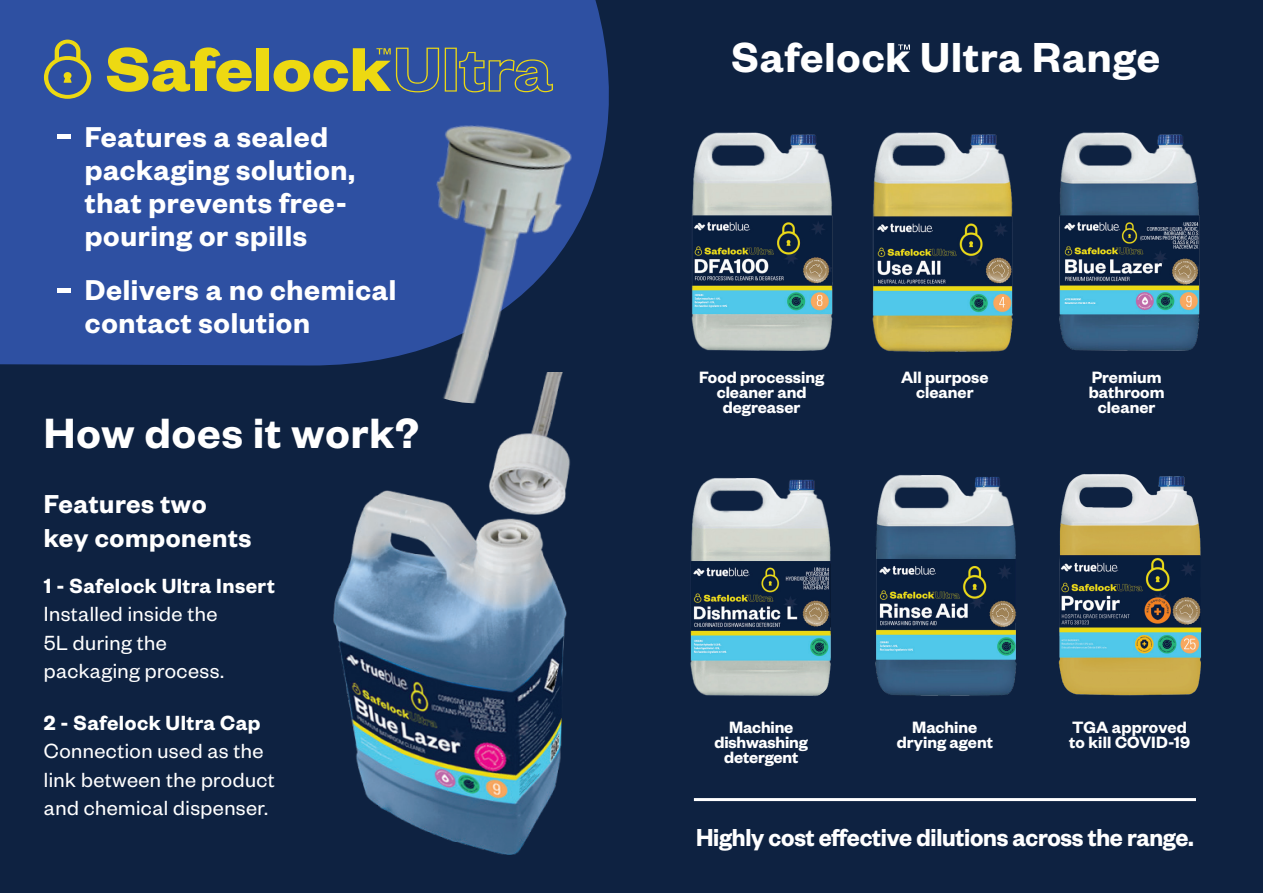
<style>
.page{position:relative;width:1263px;height:893px;background:#0e2241}
.page>*{position:absolute;margin:0;border:0;box-sizing:border-box;transform-origin:0 0}
.t1{font:600 46.5px "Founders Grotesk";letter-spacing:.02em;color:#fff}
.t2{font:600 46.05px "Founders Grotesk";letter-spacing:.02em;color:#fff}
.t3{font:600 31.5px/33.2px "Founders Grotesk";letter-spacing:.02em;color:#fff}
.t4{font:600 28.5px/34.5px "Founders Grotesk";letter-spacing:.02em;color:#fff}
.t5{font:600 27px "Founders Grotesk";letter-spacing:-.01em;color:#fff;scale:.95 1}
.t6{font:22.5px/28.5px "Founders Grotesk";letter-spacing:.02em;color:#fff}
.t7{font:600 22.5px "Founders Grotesk";letter-spacing:.02em;color:#fff}
.t8{font:600 18px/15px "Founders Grotesk";color:#fff;text-align:center}
</style>
<div class="page">
<div style="left:0;top:0;width:609px;height:366px;background:#2e50a2"></div>
<img style="left:875px;top:475px;width:142px;height:221px">
<img style="left:1058px;top:474px;width:144px;height:222px">
<img style="left:690px;top:478px;width:141px;height:218px">
<img style="left:872px;top:132px;width:141px;height:220px">
<svg style="left:898px;top:45px;width:12px;height:5px"></svg>
<div style="left:257px;top:48px;width:12px;height:43px;background:#edd912"></div>
<svg style="left:107px;top:47px;width:145px;height:45px"></svg>
<svg style="left:44px;top:40px;width:47px;height:59px"></svg>
<svg style="left:445px;top:48px;width:108px;height:37px"></svg>
<svg style="left:274px;top:48px;width:165px;height:44px"></svg>
<img style="left:1059px;top:132px;width:141px;height:219px">
<img style="left:691px;top:132px;width:142px;height:219px">
<img style="left:333px;top:439px;width:237px;height:416px">
<img style="left:383px;top:85px;width:209px;height:354px">
<hr style="left:694px;top:798px;width:502px;height:3px;background:#fff">
<div style="left:58px;top:134px;width:13px;height:5px;background:#fff"></div>
<div style="left:58px;top:288px;width:13px;height:5px;background:#fff"></div>
<h3 class="t3" style="left:85px;top:118px;width:272px">Features a sealed packaging solution, that prevents free&shy;pouring or spills</h3>
<h3 class="t3" style="left:85px;top:271px;width:313px">Delivers a no chemical contact solution</h3>
<h1 class="t1" style="left:44px;top:404px;width:377px">How does it work?</h1>
<h3 class="t4" style="left:44px;top:485px;width:209px">Features two key components</h3>
<p class="t7" style="left:44px;top:571px;width:232px">1 - Safelock Ultra Insert</p>
<p class="t6" style="left:44px;top:599px;width:182px">Installed inside the<br>5L during the packaging process.</p>
<p class="t7" style="left:44px;top:708px;width:218px">2 - Safelock Ultra Cap</p>
<p class="t6" style="left:44px;top:736px;width:232px">Connection used as the link between the product and chemical dispenser.</p>
<h2 class="t2" style="left:731px;top:28px;width:430px">Safelock Ultra Range</h2>
<p class="t8" style="left:699px;top:369px;width:127px">Food processing cleaner and degreaser</p>
<p class="t8" style="left:901px;top:369px;width:89px">All purpose cleaner</p>
<p class="t8" style="left:1089px;top:369px;width:77px">Premium bathroom cleaner</p>
<p class="t8" style="left:714px;top:718px;width:95px">Machine dishwashing detergent</p>
<p class="t8" style="left:897px;top:718px;width:98px">Machine drying agent</p>
<p class="t8" style="left:1069px;top:718px;width:123px;text-align:left">TGA approved to kill COVID-19</p>
<h3 class="t5" style="left:696px;top:821px;width:526px">Highly cost effective dilutions across the range.</h3>
</div>
